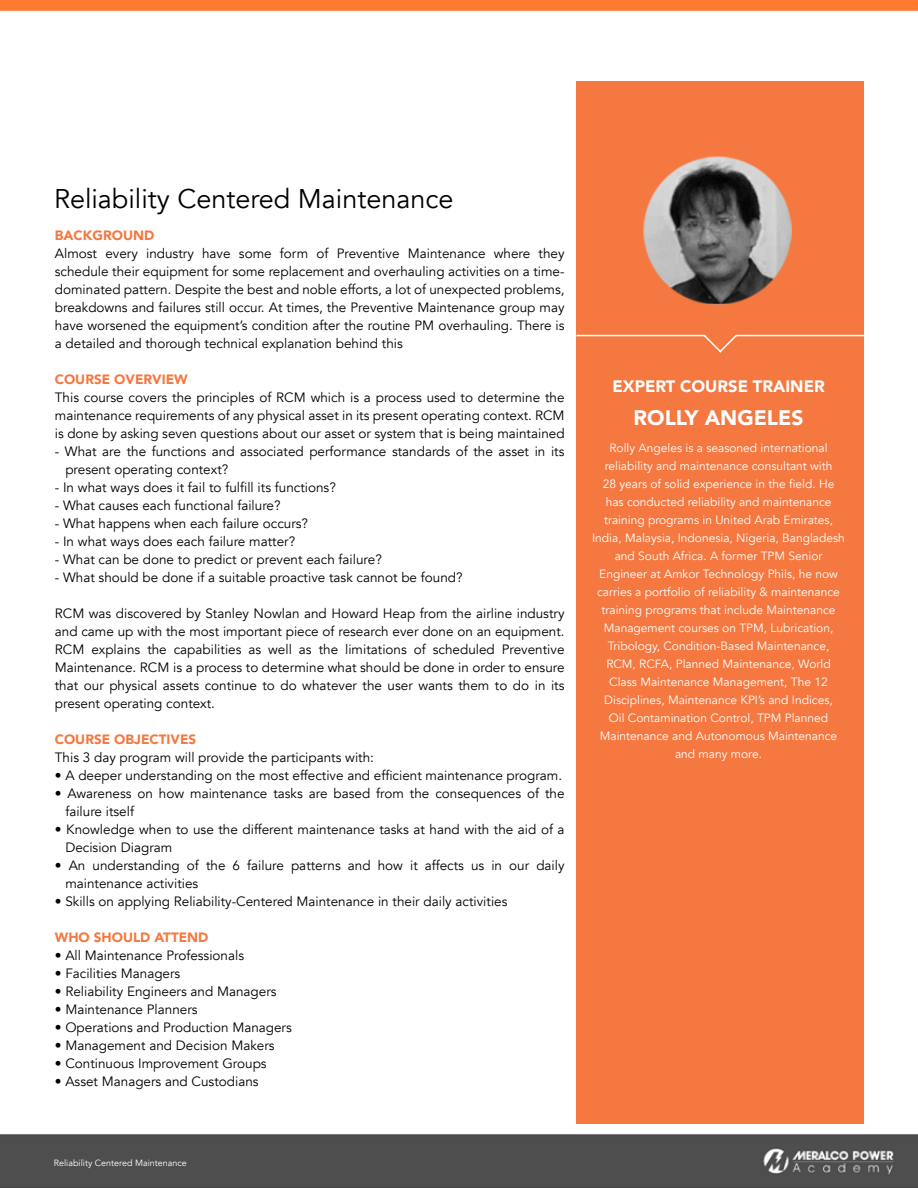
<style>
.page{position:relative;width:918px;height:1188px;background:#fff}
.page>*{position:absolute;margin:0;border:0;box-sizing:border-box;transform-origin:0 0}
.t1{font:27px "Avenir";color:#000}
.t2{font:900 21px "Avenir";color:#fff}
.t3{font:900 16.5px "Avenir";color:#fff}
.t4{font:13.5px/18px "Avenir";color:#000}
.t5{font:900 13.5px "Avenir";color:#f47840}
.t6{font:12px/18px "Avenir";color:#fff;text-align:center}
.t7{font:9px "Avenir";color:#fff}
</style>
<div class="page">
<img style="left:0;top:0;width:918px;height:1188px">
<div style="left:576px;top:81px;width:288px;height:1042px;background:#f47840"></div>
<hr style="left:576px;top:335px;width:129px;height:1px;background:#fff">
<hr style="left:736px;top:335px;width:129px;height:1px;background:#fff">
<svg style="left:702px;top:334px;width:37px;height:19px"></svg>
<img style="left:643px;top:156px;width:149px;height:149px">
<h1 class="t1" style="left:54px;top:183px;width:401px">Reliability Centered Maintenance</h1>
<p class="t5" style="left:55px;top:224px;width:101px">BACKGROUND</p>
<p class="t4" style="left:55px;top:244px;width:511px;text-align:justify">Almost every industry have some form of Preventive Maintenance where they schedule their equipment for some replacement and overhauling activities on a time&shy;dominated pattern. Despite the best and noble efforts, a lot of unexpected problems, breakdowns and failures still occur. At times, the Preventive Maintenance group may have worsened the equipment’s condition after the routine PM overhauling. There is a detailed and thorough technical explanation behind this</p>
<p class="t5" style="left:55px;top:368px;width:20px">COURSE</p>
<p class="t5" style="left:114px;top:368px;width:75px">OVERVIEW</p>
<p class="t4" style="left:55px;top:388px;width:511px;text-align:justify">This course covers the principles of RCM which is a process used to determine the maintenance requirements of any physical asset in its present operating context. RCM is done by asking seven questions about our asset or system that is being maintained</p>
<p class="t4" style="left:65px;top:442px;width:501px;text-indent:-11px">- What are the functions and associated performance standards of the asset in its present operating context?</p>
<p class="t4" style="left:55px;top:478px;width:283px">- In what ways does it fail to fulfill its functions?</p>
<p class="t4" style="left:55px;top:496px;width:227px">- What causes each functional failure?</p>
<p class="t4" style="left:55px;top:514px;width:255px">- What happens when each failure occurs?</p>
<p class="t4" style="left:55px;top:532px;width:242px">- In what ways does each failure matter?</p>
<p class="t4" style="left:55px;top:550px;width:329px">- What can be done to predict or prevent each failure?</p>
<p class="t4" style="left:55px;top:568px;width:409px">- What should be done if a suitable proactive task cannot be found?</p>
<p class="t4" style="left:55px;top:604px;width:511px;text-align:justify">RCM was discovered by Stanley Nowlan and Howard Heap from the airline industry and came up with the most important piece of research ever done on an equipment.<br>RCM explains the capabilities as well as the limitations of scheduled Preventive Maintenance. RCM is a process to determine what should be done in order to ensure that our physical assets continue to do whatever the user wants them to do in its present operating context.</p>
<p class="t5" style="left:55px;top:728px;width:20px">COURSE</p>
<p class="t5" style="left:114px;top:728px;width:75px">OBJECTIVES</p>
<p class="t4" style="left:55px;top:748px;width:321px">This 3 day program will provide the participants with:</p>
<p class="t4" style="left:55px;top:766px;width:509px">• A deeper understanding on the most effective and efficient maintenance program.</p>
<p class="t4" style="left:65px;top:784px;width:501px;text-indent:-11px">• Awareness on how maintenance tasks are based from the consequences of the failure itself</p>
<p class="t4" style="left:65px;top:820px;width:501px;text-indent:-11px">• Knowledge when to use the different maintenance tasks at hand with the aid of a<br>Decision Diagram</p>
<p class="t4" style="left:65px;top:856px;width:501px;text-indent:-11px">• An understanding of the 6 failure patterns and how it affects us in our daily maintenance activities</p>
<p class="t4" style="left:55px;top:892px;width:454px">• Skills on applying Reliability-Centered Maintenance in their daily activities</p>
<p class="t5" style="left:55px;top:926px;width:68px">WHO SHOULD</p>
<p class="t5" style="left:155px;top:926px;width:35px">ATTEND</p>
<p class="t4" style="left:55px;top:946px;width:191px">• All Maintenance Professionals</p>
<p class="t4" style="left:55px;top:964px;width:127px">• Facilities Managers</p>
<p class="t4" style="left:55px;top:982px;width:223px">• Reliability Engineers and Managers</p>
<p class="t4" style="left:55px;top:1000px;width:144px">• Maintenance Planners</p>
<p class="t4" style="left:55px;top:1018px;width:239px">• Operations and Production Managers</p>
<p class="t4" style="left:55px;top:1036px;width:221px">• Management and Decision Makers</p>
<p class="t4" style="left:55px;top:1054px;width:213px">• Continuous Improvement Groups</p>
<p class="t4" style="left:55px;top:1072px;width:205px">• Asset Managers and Custodians</p>
<p class="t7" style="left:54px;top:1157px;width:135px">Reliability Centered Maintenance</p>
<p class="t3" style="left:612px;top:372px;width:214px">EXPERT COURSE TRAINER</p>
<h2 class="t2" style="left:634px;top:400px;width:171px">ROLLY ANGELES</h2>
<p class="t6" style="left:592px;top:439px;width:254px">Rolly Angeles is a seasoned international reliability and maintenance consultant with<br>28 years of solid experience in the field. He<br>has conducted reliability and maintenance training programs in United Arab Emirates, India, Malaysia, Indonesia, Nigeria, Bangladesh and South Africa. A former TPM Senior Engineer at Amkor Technology Phils, he now carries a portfolio of reliability &amp; maintenance training programs that include Maintenance Management courses on TPM, Lubrication, Tribology, Condition-Based Maintenance, RCM, RCFA, Planned Maintenance, World Class Maintenance Management, The 12<br>Disciplines, Maintenance KPI’s and Indices,<br>Oil Contamination Control, TPM Planned Maintenance and Autonomous Maintenance and many more.</p>
</div>
